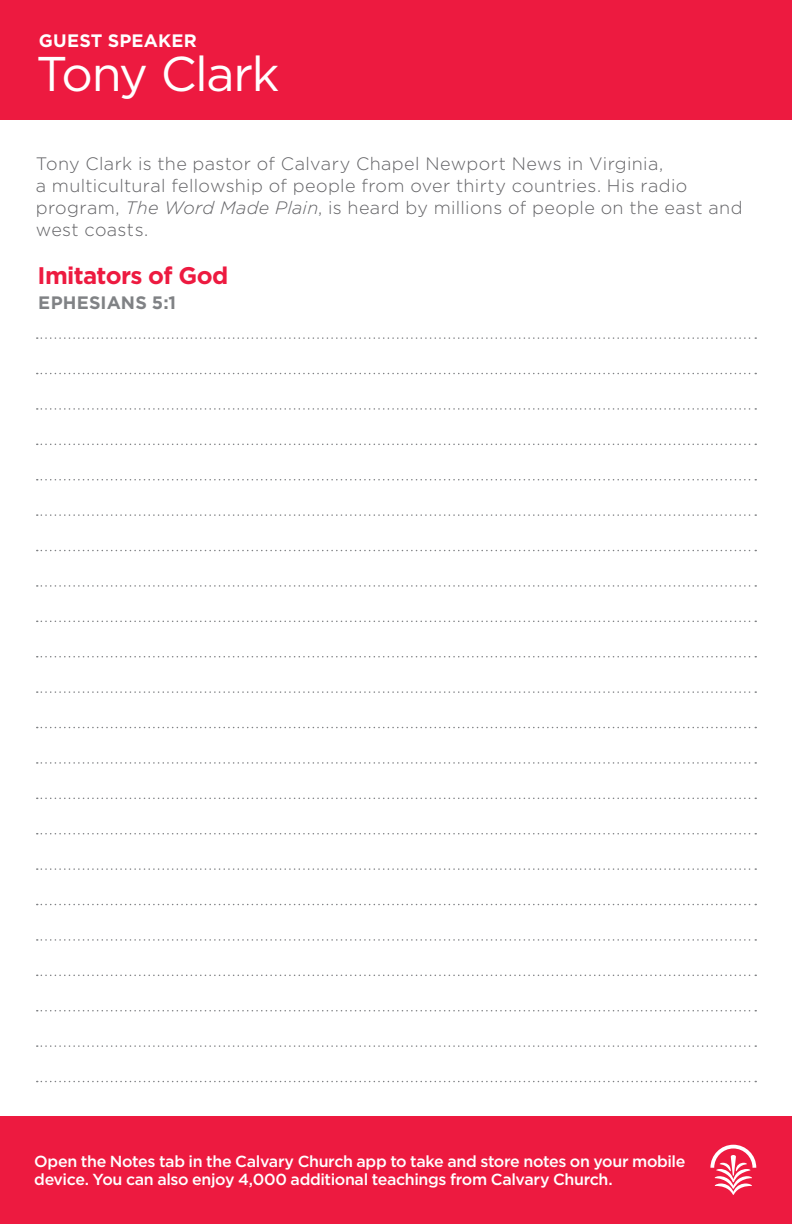
<style>
.page{position:relative;width:792px;height:1224px;background:#fff}
.page>*{position:absolute;margin:0;border:0;box-sizing:border-box;transform-origin:0 0}
.t1{font:48.8px "Gotham";letter-spacing:-.03em;color:#fff}
.t2{font:700 24px "Gotham";letter-spacing:-.025em;color:#ed1a40}
.body{font:300 18px/22px "Gotham";letter-spacing:.02em;color:#636366}
.t3{font:700 18px "Gotham";letter-spacing:.01em;color:#fff}
.REF{font:700 18px "Gotham";letter-spacing:.01em;color:#808285}
.body-2{font:500 16px/18px "Gotham";letter-spacing:-.02em;color:#fff}
.s1{font-style:italic}
</style>
<div class="page">
<div style="left:0;top:1116px;width:792px;height:108px;background:#ed1a40"></div>
<svg style="left:710px;top:1145px;width:46px;height:50px"></svg>
<div style="left:0;top:0;width:792px;height:120px;background:#ed1a40"></div>
<svg style="left:37px;top:337px;width:719px;height:2px"></svg>
<svg style="left:37px;top:373px;width:719px;height:1px"></svg>
<svg style="left:37px;top:408px;width:719px;height:2px"></svg>
<svg style="left:37px;top:444px;width:719px;height:1px"></svg>
<svg style="left:37px;top:479px;width:719px;height:1px"></svg>
<svg style="left:37px;top:514px;width:719px;height:2px"></svg>
<svg style="left:37px;top:550px;width:719px;height:1px"></svg>
<svg style="left:37px;top:585px;width:719px;height:2px"></svg>
<svg style="left:37px;top:621px;width:719px;height:1px"></svg>
<svg style="left:37px;top:656px;width:719px;height:1px"></svg>
<svg style="left:37px;top:691px;width:719px;height:2px"></svg>
<svg style="left:37px;top:727px;width:719px;height:1px"></svg>
<svg style="left:37px;top:762px;width:719px;height:2px"></svg>
<svg style="left:37px;top:798px;width:719px;height:1px"></svg>
<svg style="left:37px;top:833px;width:719px;height:1px"></svg>
<svg style="left:37px;top:868px;width:719px;height:2px"></svg>
<svg style="left:37px;top:904px;width:719px;height:1px"></svg>
<svg style="left:37px;top:939px;width:719px;height:2px"></svg>
<svg style="left:37px;top:975px;width:719px;height:1px"></svg>
<svg style="left:37px;top:1010px;width:719px;height:1px"></svg>
<svg style="left:37px;top:1045px;width:719px;height:2px"></svg>
<svg style="left:37px;top:1081px;width:719px;height:1px"></svg>
<p class="t3" style="left:39px;top:29px;width:160px">GUEST SPEAKER</p>
<p class="t1" style="left:36px;top:43px;width:245px">Tony Clark</p>
<p class="body" style="left:36px;top:152px;width:708px">Tony Clark is the pastor of Calvary Chapel Newport News in Virginia,<br>a multicultural fellowship of people from over thirty countries. His radio program, <span class="s1">The Word Made Plain</span>, is heard by millions of people on the east and west coasts.</p>
<p class="t2" style="left:38px;top:260px;width:192px">Imitators of God</p>
<p class="REF" style="left:38px;top:290px;width:139px">EPHESIANS 5:1</p>
<p class="body-2" style="left:34px;top:1152px;width:653px">Open the Notes tab in the Calvary Church app to take and store notes on your mobile device. You can also enjoy 4,000 additional teachings from Calvary Church.</p>
</div>
